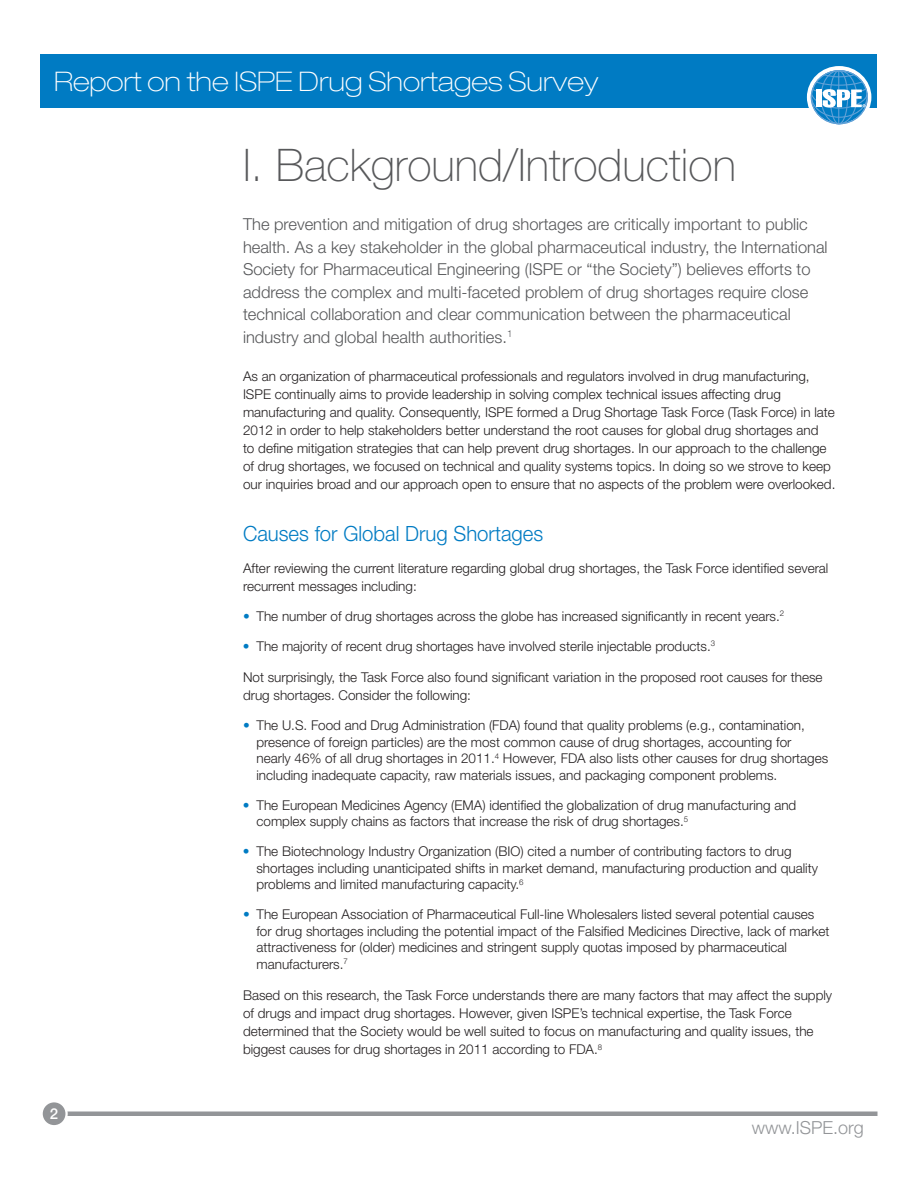
<style>
.page{position:relative;width:918px;height:1188px;background:#fff}
.page>*{position:absolute;margin:0;border:0;box-sizing:border-box;transform-origin:0 0}
.t1{font:100 45px "Helvetica Neue LT Std";color:#57585a}
.t2{font:100 expanded 27px "Helvetica Neue LT Std";color:#fff}
.t3{font:300 21px "Helvetica Neue LT Std";color:#007bc3}
.t4{font:300 18px "Helvetica Neue LT Std";color:#939598}
.t5{font:300 16.5px/22.5px "Helvetica Neue LT Std";color:#57585a}
.t6{font:500 15px "Helvetica Neue LT Std";color:#fff}
.t7{font:300 13.5px/18px "Helvetica Neue LT Std";color:#231f20}
.s1{color:#007bc3}
</style>
<div class="page">
<hr style="left:47px;top:1112px;width:831px;height:4px;background:#939598">
<div style="left:40px;top:54px;width:838px;height:54px;background:#007bc3"></div>
<svg style="left:807px;top:66px;width:64px;height:61px"></svg>
<svg style="left:811px;top:70px;width:56px;height:53px"></svg>
<hr style="left:838px;top:70px;width:1px;height:54px;background:#61a1d7">
<div style="left:820px;top:70px;width:37px;height:54px;border:1px solid #61a1d7;border-radius:50%"></div>
<div style="left:830px;top:70px;width:18px;height:54px;border:1px solid #61a1d7;border-radius:50%"></div>
<svg style="left:810px;top:66px;width:59px;height:52px"></svg>
<svg style="left:40px;top:1100px;width:28px;height:27px"></svg>
<div style="left:43px;top:1102px;width:22px;height:23px;background:#939598;border-radius:50%"></div>
<h2 class="t2" style="left:54px;top:66px;width:546px">Report on the ISPE Drug Shortages Survey</h2>
<p class="t6" style="left:50px;top:1105px;width:10px">2</p>
<h1 class="t1" style="left:243px;top:139px;width:495px">I. Background/Introduction</h1>
<p class="t5" style="left:243px;top:213px;width:586px">The prevention and mitigation of drug shortages are critically important to public health. As a key stakeholder in the global pharmaceutical industry, the International Society for Pharmaceutical Engineering (ISPE or “the Society”) believes efforts to address the complex and multi-faceted problem of drug shortages require close technical collaboration and clear communication between the pharmaceutical industry and global health authorities.<sup>1</sup></p>
<p class="t7" style="left:243px;top:367px;width:594px">As an organization of pharmaceutical professionals and regulators involved in drug manufacturing, ISPE continually aims to provide leadership in solving complex technical issues affecting drug manufacturing and quality. Consequently, ISPE formed a Drug Shortage Task Force (Task Force) in late 2012 in order to help stakeholders better understand the root causes for global drug shortages and<br>to define mitigation strategies that can help prevent drug shortages. In our approach to the challenge of drug shortages, we focused on technical and quality systems topics. In doing so we strove to keep our inquiries broad and our approach open to ensure that no aspects of the problem were overlooked.</p>
<h3 class="t3" style="left:243px;top:521px;width:302px">Causes for Global Drug Shortages</h3>
<p class="t7" style="left:243px;top:558px;width:587px">After reviewing the current literature regarding global drug shortages, the Task Force identified several recurrent messages including:</p>
<p class="t7" style="left:243px;top:606px;width:543px"><span class="s1">•</span> The number of drug shortages across the globe has increased significantly in recent years.<sup>2</sup></p>
<p class="t7" style="left:243px;top:636px;width:474px"><span class="s1">•</span> The majority of recent drug shortages have involved sterile injectable products.<sup>3</sup></p>
<p class="t7" style="left:243px;top:668px;width:581px">Not surprisingly, the Task Force also found significant variation in the proposed root causes for these drug shortages. Consider the following:</p>
<p class="t7" style="left:256px;top:717px;width:573px;line-height:16.5px;text-indent:-13px"><span class="s1">•</span> The U.S. Food and Drug Administration (FDA) found that quality problems (e.g., contamination, presence of foreign particles) are the most common cause of drug shortages, accounting for nearly 46% of all drug shortages in 2011.<sup>4</sup> However, FDA also lists other causes for drug shortages including inadequate capacity, raw materials issues, and packaging component problems.</p>
<p class="t7" style="left:256px;top:796px;width:541px;line-height:16.5px;text-indent:-14px"><span class="s1">•</span> The European Medicines Agency (EMA) identified the globalization of drug manufacturing and complex supply chains as factors that increase the risk of drug shortages.<sup>5</sup></p>
<p class="t7" style="left:256px;top:843px;width:563px;line-height:16.5px;text-indent:-14px"><span class="s1">•</span> The Biotechnology Industry Organization (BIO) cited a number of contributing factors to drug shortages including unanticipated shifts in market demand, manufacturing production and quality problems and limited manufacturing capacity.<sup>6</sup></p>
<p class="t7" style="left:256px;top:906px;width:575px;line-height:16.5px;text-indent:-14px"><span class="s1">•</span> The European Association of Pharmaceutical Full-line Wholesalers listed several potential causes for drug shortages including the potential impact of the Falsified Medicines Directive, lack of market attractiveness for (older) medicines and stringent supply quotas imposed by pharmaceutical manufacturers.<sup>7</sup></p>
<p class="t7" style="left:243px;top:986px;width:591px">Based on this research, the Task Force understands there are many factors that may affect the supply of drugs and impact drug shortages. However, given ISPE’s technical expertise, the Task Force determined that the Society would be well suited to focus on manufacturing and quality issues, the biggest causes for drug shortages in 2011 according to FDA.<sup>8</sup></p>
<h3 class="t4" style="left:752px;top:1117px;width:114px">www.ISPE.org</h3>
</div>
